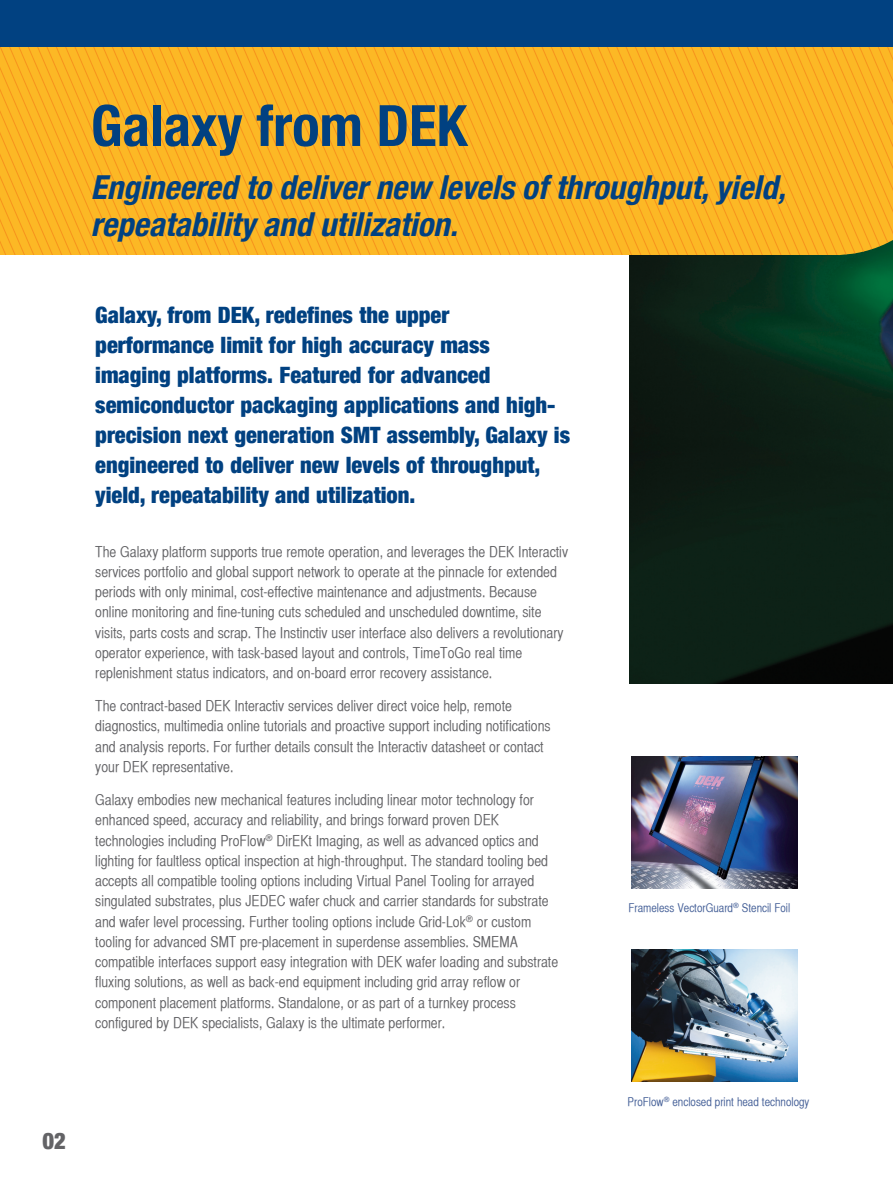
<style>
.page{position:relative;width:893px;height:1187px;background:#fff}
.page>*{position:absolute;margin:0;border:0;box-sizing:border-box;transform-origin:0 0}
.t1{font:700 condensed 57px "Helvetica Neue";color:#014181}
.t2{font:italic 700 condensed 33px/37.5px "Helvetica Neue";color:#014181}
.t3{font:900 condensed 22.5px/30px "Helvetica Neue";color:#014181}
.t4{font:900 condensed 22.5px "Helvetica Neue";color:#636366}
.t5{font:15px/20.2px "Helvetica CY Plain";color:#636366}
.t6{font:12px "Helvetica CY Plain";color:#445f97}
</style>
<div class="page">
<img style="left:629px;top:257px;width:264px;height:427px">
<img style="left:631px;top:949px;width:166px;height:131px">
<svg style="left:1px;top:47px;width:9px;height:208px;background:#fbb323"></svg>
<svg style="left:10px;top:47px;width:10px;height:208px;background:#fbb323"></svg>
<svg style="left:20px;top:47px;width:9px;height:208px;background:#fbb323"></svg>
<svg style="left:29px;top:47px;width:10px;height:208px;background:#fbb323"></svg>
<svg style="left:39px;top:47px;width:9px;height:208px;background:#fbb323"></svg>
<svg style="left:48px;top:47px;width:9px;height:208px;background:#fbb323"></svg>
<svg style="left:57px;top:47px;width:10px;height:208px;background:#fbb323"></svg>
<svg style="left:67px;top:47px;width:9px;height:208px;background:#fbb323"></svg>
<svg style="left:76px;top:47px;width:9px;height:208px;background:#fbb323"></svg>
<svg style="left:85px;top:47px;width:10px;height:208px;background:#fbb323"></svg>
<svg style="left:95px;top:47px;width:9px;height:208px;background:#fbb323"></svg>
<svg style="left:104px;top:47px;width:9px;height:208px;background:#fbb323"></svg>
<svg style="left:113px;top:47px;width:10px;height:208px;background:#fbb323"></svg>
<svg style="left:123px;top:47px;width:9px;height:208px;background:#fbb323"></svg>
<svg style="left:132px;top:47px;width:9px;height:208px;background:#fbb323"></svg>
<svg style="left:141px;top:47px;width:10px;height:208px;background:#fbb323"></svg>
<svg style="left:151px;top:47px;width:9px;height:208px;background:#fbb323"></svg>
<svg style="left:160px;top:47px;width:9px;height:208px;background:#fbb323"></svg>
<svg style="left:169px;top:47px;width:10px;height:208px;background:#fbb323"></svg>
<svg style="left:179px;top:47px;width:9px;height:208px;background:#fbb323"></svg>
<svg style="left:188px;top:47px;width:9px;height:208px;background:#fbb323"></svg>
<svg style="left:197px;top:47px;width:10px;height:208px;background:#fbb323"></svg>
<svg style="left:207px;top:47px;width:9px;height:208px;background:#fbb323"></svg>
<svg style="left:216px;top:47px;width:9px;height:208px;background:#fbb323"></svg>
<svg style="left:225px;top:47px;width:10px;height:208px;background:#fbb323"></svg>
<svg style="left:235px;top:47px;width:9px;height:208px;background:#fbb323"></svg>
<svg style="left:244px;top:47px;width:9px;height:208px;background:#fbb323"></svg>
<svg style="left:253px;top:47px;width:10px;height:208px;background:#fbb323"></svg>
<svg style="left:263px;top:47px;width:9px;height:208px;background:#fbb323"></svg>
<svg style="left:272px;top:47px;width:9px;height:208px;background:#fbb323"></svg>
<svg style="left:281px;top:47px;width:10px;height:208px;background:#fbb323"></svg>
<svg style="left:291px;top:47px;width:9px;height:208px;background:#fbb323"></svg>
<svg style="left:300px;top:47px;width:9px;height:208px;background:#fbb323"></svg>
<svg style="left:309px;top:47px;width:10px;height:208px;background:#fbb323"></svg>
<svg style="left:319px;top:47px;width:9px;height:208px;background:#fbb323"></svg>
<svg style="left:328px;top:47px;width:9px;height:208px;background:#fbb323"></svg>
<svg style="left:337px;top:47px;width:10px;height:208px;background:#fbb323"></svg>
<svg style="left:347px;top:47px;width:9px;height:208px;background:#fbb323"></svg>
<svg style="left:356px;top:47px;width:9px;height:208px;background:#fbb323"></svg>
<svg style="left:365px;top:47px;width:10px;height:208px;background:#fbb323"></svg>
<svg style="left:375px;top:47px;width:9px;height:208px;background:#fbb323"></svg>
<svg style="left:384px;top:47px;width:9px;height:208px;background:#fbb323"></svg>
<svg style="left:393px;top:47px;width:10px;height:208px;background:#fbb323"></svg>
<svg style="left:403px;top:47px;width:9px;height:208px;background:#fbb323"></svg>
<svg style="left:412px;top:47px;width:9px;height:208px;background:#fbb323"></svg>
<svg style="left:421px;top:47px;width:10px;height:208px;background:#fbb323"></svg>
<svg style="left:431px;top:47px;width:9px;height:208px;background:#fbb323"></svg>
<svg style="left:440px;top:47px;width:9px;height:208px;background:#fbb323"></svg>
<svg style="left:449px;top:47px;width:10px;height:208px;background:#fbb323"></svg>
<svg style="left:459px;top:47px;width:9px;height:208px;background:#fbb323"></svg>
<svg style="left:468px;top:47px;width:9px;height:208px;background:#fbb323"></svg>
<svg style="left:477px;top:47px;width:10px;height:208px;background:#fbb323"></svg>
<svg style="left:487px;top:47px;width:9px;height:208px;background:#fbb323"></svg>
<svg style="left:496px;top:47px;width:9px;height:208px;background:#fbb323"></svg>
<svg style="left:505px;top:47px;width:10px;height:208px;background:#fbb323"></svg>
<svg style="left:515px;top:47px;width:9px;height:208px;background:#fbb323"></svg>
<svg style="left:524px;top:47px;width:9px;height:208px;background:#fbb323"></svg>
<svg style="left:533px;top:47px;width:10px;height:208px;background:#fbb323"></svg>
<svg style="left:543px;top:47px;width:9px;height:208px;background:#fbb323"></svg>
<svg style="left:552px;top:47px;width:10px;height:208px;background:#fbb323"></svg>
<svg style="left:562px;top:47px;width:9px;height:208px;background:#fbb323"></svg>
<svg style="left:571px;top:47px;width:9px;height:208px;background:#fbb323"></svg>
<svg style="left:580px;top:47px;width:10px;height:208px;background:#fbb323"></svg>
<svg style="left:590px;top:47px;width:9px;height:208px;background:#fbb323"></svg>
<svg style="left:599px;top:47px;width:9px;height:208px;background:#fbb323"></svg>
<svg style="left:608px;top:47px;width:10px;height:208px;background:#fbb323"></svg>
<svg style="left:618px;top:47px;width:9px;height:208px;background:#fbb323"></svg>
<svg style="left:627px;top:47px;width:9px;height:210px;background:#f9b224"></svg>
<svg style="left:636px;top:47px;width:10px;height:210px;background:#f8b223"></svg>
<svg style="left:646px;top:47px;width:9px;height:210px;background:#f8b223"></svg>
<svg style="left:655px;top:47px;width:9px;height:210px;background:#f9b223"></svg>
<svg style="left:664px;top:47px;width:10px;height:210px;background:#f8b223"></svg>
<svg style="left:674px;top:47px;width:9px;height:210px;background:#f8b223"></svg>
<svg style="left:683px;top:47px;width:9px;height:210px;background:#f8b223"></svg>
<svg style="left:692px;top:47px;width:10px;height:210px;background:#f9b223"></svg>
<svg style="left:702px;top:47px;width:9px;height:210px;background:#f9b223"></svg>
<svg style="left:711px;top:47px;width:9px;height:210px;background:#f9b223"></svg>
<svg style="left:720px;top:47px;width:10px;height:210px;background:#f9b223"></svg>
<svg style="left:730px;top:47px;width:163px;height:210px;background:#f6b123"></svg>
<div style="left:0;top:0;width:893px;height:47px;background:#014181"></div>
<img style="left:631px;top:756px;width:166px;height:132px">
<h3 class="t4" style="left:43px;top:1127px;width:25px">02</h3>
<h1 class="t1" style="left:91px;top:91px;width:378px">Galaxy from DEK</h1>
<h2 class="t2" style="left:91px;top:167px;width:703px">Engineered to deliver new levels of throughput, yield, repeatability and utilization.</h2>
<p class="t3" style="left:95px;top:300px;width:476px">Galaxy, from DEK, redefines the upper performance limit for high accuracy mass imaging platforms. Featured for advanced semiconductor packaging applications and high&shy;precision next generation SMT assembly, Galaxy is engineered to deliver new levels of throughput, yield, repeatability and utilization.</p>
<p class="t5" style="left:95px;top:542px;width:474px">The Galaxy platform supports true remote operation, and leverages the DEK Interactiv services portfolio and global support network to operate at the pinnacle for extended periods with only minimal, cost-effective maintenance and adjustments. Because online monitoring and fine-tuning cuts scheduled and unscheduled downtime, site visits, parts costs and scrap. The Instinctiv user interface also delivers a revolutionary operator experience, with task-based layout and controls, TimeToGo real time replenishment status indicators, and on-board error recovery assistance.</p>
<p class="t5" style="left:95px;top:697px;width:457px">The contract-based DEK Interactiv services deliver direct voice help, remote diagnostics, multimedia online tutorials and proactive support including notifications and analysis reports. For further details consult the Interactiv datasheet or contact your DEK representative.</p>
<p class="t5" style="left:95px;top:791px;width:464px">Galaxy embodies new mechanical features including linear motor technology for enhanced speed, accuracy and reliability, and brings forward proven DEK technologies including ProFlow<sup>®</sup> DirEKt Imaging, as well as advanced optics and lighting for faultless optical inspection at high-throughput. The standard tooling bed accepts all compatible tooling options including Virtual Panel Tooling for arrayed singulated substrates, plus JEDEC wafer chuck and carrier standards for substrate and wafer level processing. Further tooling options include Grid-Lok<sup>®</sup> or custom tooling for advanced SMT pre-placement in superdense assemblies. SMEMA compatible interfaces support easy integration with DEK wafer loading and substrate fluxing solutions, as well as back-end equipment including grid array reflow or component placement platforms. Standalone, or as part of a turnkey process configured by DEK specialists, Galaxy is the ultimate performer.</p>
<p class="t6" style="left:628px;top:903px;width:163px">Frameless VectorGuard<sup>®</sup> Stencil Foil</p>
<p class="t6" style="left:628px;top:1097px;width:183px">ProFlow<sup>®</sup> enclosed print head technology</p>
</div>
